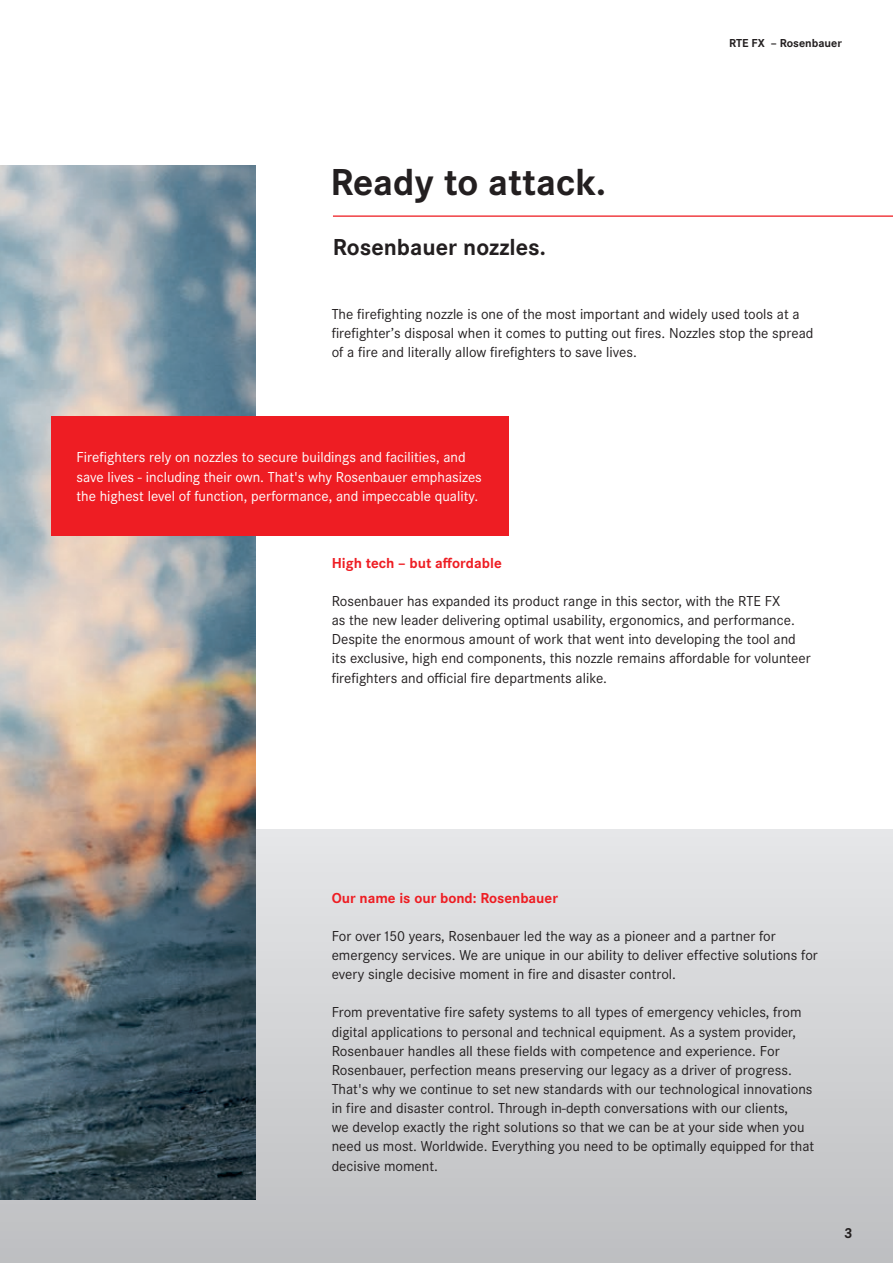
<style>
.page{position:relative;width:893px;height:1263px;background:#fff}
.page>*{position:absolute;margin:0;border:0;box-sizing:border-box;transform-origin:0 0}
.t1{font:700 39px "Corporate S";color:#231f20}
.t2{font:700 24px "Corporate S";color:#231f20}
.t3{font:15px/19.2px "Corporate S";color:#231f20}
.t4{font:15px/19.2px "Corporate S";color:#fff}
.t5{font:700 15px "Corporate S";color:#ee1d23}
.t6{font:700 15px "Corporate S";color:#231f20}
.t7{font:700 12px "Corporate S";color:#231f20}
</style>
<div class="page">
<div style="left:0;top:829px;width:893px;height:434px;background:linear-gradient(to bottom,#e6e7e9,#bdbec0)"></div>
<img style="left:0;top:166px;width:255px;height:1033px">
<div style="left:51px;top:416px;width:458px;height:120px;background:#ee1d23"></div>
<hr style="left:333px;top:215px;width:560px;height:2px;background:#ee1d23">
<h1 class="t1" style="left:330px;top:160px;width:277px">Ready to attack.</h1>
<h2 class="t2" style="left:333px;top:233px;width:214px">Rosenbauer nozzles.</h2>
<p class="t7" style="left:729px;top:36px;width:114px">RTE FX – Rosenbauer</p>
<p class="t3" style="left:332px;top:304px;width:483px">The firefighting nozzle is one of the most important and widely used tools at a firefighter’s disposal when it comes to putting out fires. Nozzles stop the spread of a fire and literally allow firefighters to save lives.</p>
<p class="t4" style="left:77px;top:448px;width:407px">Firefighters rely on nozzles to secure buildings and facilities, and save lives - including their own. That's why Rosenbauer emphasizes the highest level of function, performance, and impeccable quality.</p>
<p class="t5" style="left:332px;top:554px;width:172px">High tech – but affordable</p>
<p class="t3" style="left:332px;top:591px;width:480px">Rosenbauer has expanded its product range in this sector, with the RTE FX<br>as the new leader delivering optimal usability, ergonomics, and performance.<br>Despite the enormous amount of work that went into developing the tool and its exclusive, high end components, this nozzle remains affordable for volunteer firefighters and official fire departments alike.</p>
<p class="t5" style="left:332px;top:889px;width:228px">Our name is our bond: Rosenbauer</p>
<p class="t3" style="left:332px;top:926px;width:488px">For over 150 years, Rosenbauer led the way as a pioneer and a partner for emergency services. We are unique in our ability to deliver effective solutions for every single decisive moment in fire and disaster control.</p>
<p class="t3" style="left:332px;top:1003px;width:484px">From preventative fire safety systems to all types of emergency vehicles, from digital applications to personal and technical equipment. As a system provider, Rosenbauer handles all these fields with competence and experience. For Rosenbauer, perfection means preserving our legacy as a driver of progress.<br>That's why we continue to set new standards with our technological innovations in fire and disaster control. Through in-depth conversations with our clients,<br>we develop exactly the right solutions so that we can be at your side when you need us most. Worldwide. Everything you need to be optimally equipped for that decisive moment.</p>
<p class="t6" style="left:844px;top:1224px;width:10px">3</p>
</div>
